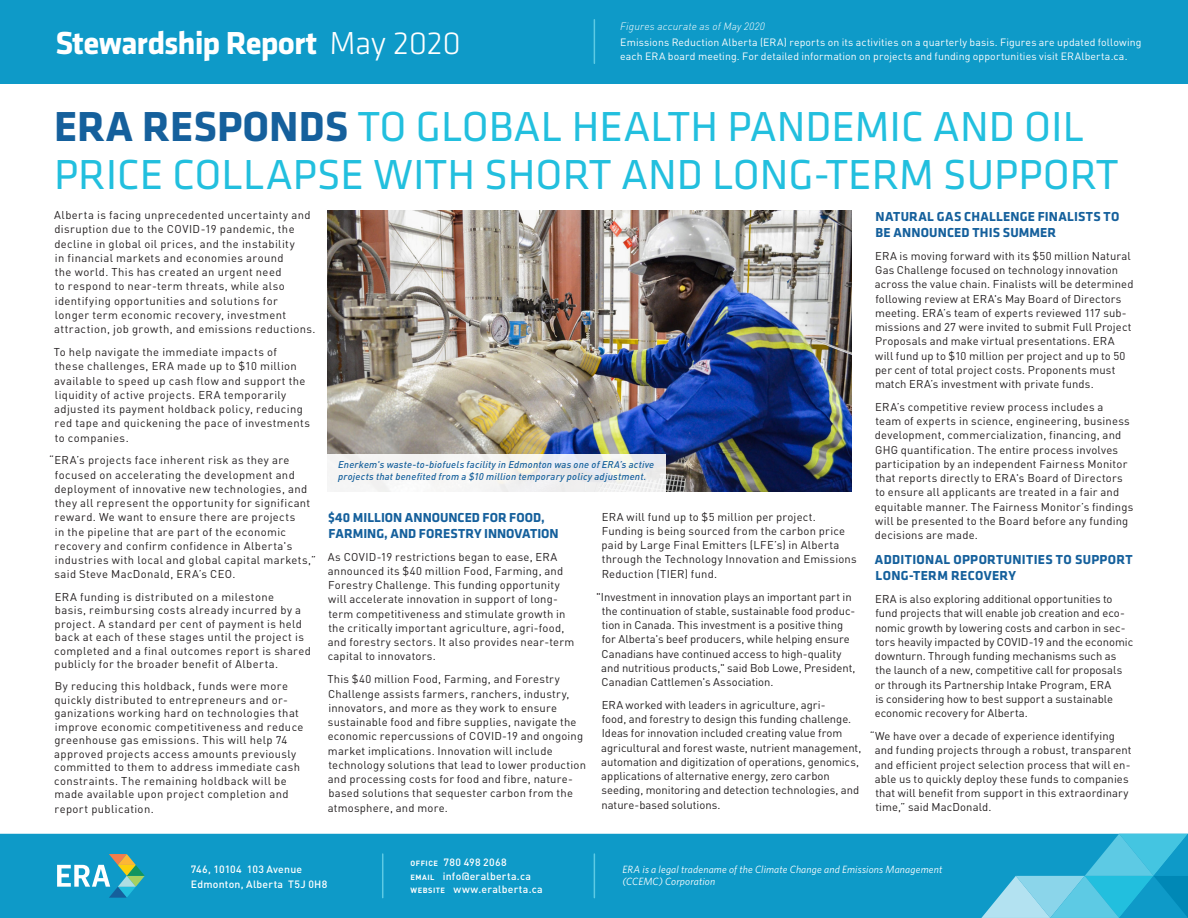
<style>
.page{position:relative;width:1188px;height:918px;background:#fff}
.page>*{position:absolute;margin:0;border:0;box-sizing:border-box;transform-origin:0 0}
.t1{font:43.5px/48px "Klavika";color:#22bfde}
.t2{font:700 33px "Klavika";letter-spacing:-.03em;color:#fff}
.Body_1{font:700 13.5px/16.2px "Klavika";letter-spacing:.015em;color:#15609c}
.Body_1-2{font:11.25px/14.2px "DIN Pro";letter-spacing:.02em;color:#231f20}
.Body_1-3{font:11.25px/14.2px "DIN Pro";color:#231f20}
.t3{font:10.5px/14.2px "DIN Pro";letter-spacing:.015em;color:#fff}
.t4{font:500 10.5px/13.5px "DIN Pro";letter-spacing:.025em;color:#fff}
.t5{font:italic 10.5px/12.6px "Whitney";letter-spacing:.015em;color:#fff}
.t6{font:italic 300 10.5px "DIN Pro";letter-spacing:.02em;color:#fff}
.Captions{font:italic 500 9.75px/11.7px "DIN Pro";letter-spacing:.025em;color:#15609c}
.s1{font-weight:300}
.s2{font-weight:700;color:#15609c}
.s3{font-weight:700;font-size:7.5px}
</style>
<div class="page">
<div style="left:0;top:834px;width:1188px;height:84px;background:#0e9ac8"></div>
<div style="left:0;top:0;width:1188px;height:84px;background:#0e9ac8"></div>
<svg style="left:57px;top:854px;width:88px;height:44px"></svg>
<svg style="left:981px;top:834px;width:207px;height:84px"></svg>
<hr style="left:594px;top:854px;width:1px;height:44px;background:#5dcae4">
<hr style="left:382px;top:854px;width:1px;height:44px;background:#5dcae4">
<hr style="left:594px;top:20px;width:1px;height:43px;background:#5dcae4">
<img style="left:328px;top:211px;width:523px;height:280px">
<div style="left:327px;top:454px;width:338px;height:38px;background:linear-gradient(to right,#f7f7f5,#ecedee)"></div>
<h2 class="t2" style="left:56px;top:19px;width:407px">Stewardship Report <span class="s1">May 2020</span></h2>
<p class="t6" style="left:620px;top:19px;width:146px">Figures accurate as of May 2020</p>
<p class="t3" style="left:620px;top:34px;width:523px">Emissions Reduction Alberta (ERA) reports on its activities on a quarterly basis. Figures are updated following each ERA board meeting. For detailed information on projects and funding opportunities visit ERAlberta.ca.</p>
<p class="t1" style="left:54px;top:101px;width:1066px"><span class="s2">ERA RESPONDS</span> TO GLOBAL HEALTH PANDEMIC AND OIL<br>PRICE COLLAPSE WITH SHORT AND LONG-TERM SUPPORT</p>
<p class="Body_1-2" style="left:54px;top:207px;width:263px">Alberta is facing unprecedented uncertainty and disruption due to the COVID-19 pandemic, the decline in global oil prices, and the instability<br>in financial markets and economies around<br>the world. This has created an urgent need<br>to respond to near-term threats, while also identifying opportunities and solutions for<br>longer term economic recovery, investment attraction, job growth, and emissions reductions.</p>
<p class="Body_1-2" style="left:54px;top:344px;width:258px">To help navigate the immediate impacts of<br>these challenges, ERA made up to $10 million available to speed up cash flow and support the liquidity of active projects. ERA temporarily adjusted its payment holdback policy, reducing red tape and quickening the pace of investments to companies.</p>
<p class="Body_1-2" style="left:54px;top:452px;width:263px;text-indent:-5px">“ERA’s projects face inherent risk as they are focused on accelerating the development and deployment of innovative new technologies, and they all represent the opportunity for significant reward. We want to ensure there are projects<br>in the pipeline that are part of the economic recovery and confirm confidence in Alberta's industries with local and global capital markets,” said Steve MacDonald, ERA’s CEO.</p>
<p class="Body_1-2" style="left:54px;top:589px;width:258px;line-height:13.5px">ERA funding is distributed on a milestone<br>basis, reimbursing costs already incurred by a project. A standard per cent of payment is held back at each of these stages until the project is completed and a final outcomes report is shared publicly for the broader benefit of Alberta.</p>
<p class="Body_1-2" style="left:54px;top:678px;width:251px;line-height:13.6px">By reducing this holdback, funds were more quickly distributed to entrepreneurs and or&shy;ganizations working hard on technologies that improve economic competitiveness and reduce greenhouse gas emissions. This will help 74 approved projects access amounts previously committed to them to address immediate cash constraints. The remaining holdback will be made available upon project completion and report publication.</p>
<p class="Captions" style="left:338px;top:458px;width:318px">Enerkem's waste-to-biofuels facility in Edmonton was one of ERA’s active projects that benefited from a $10 million temporary policy adjustment.</p>
<p class="Body_1" style="left:328px;top:508px;width:232px">$40 MILLION ANNOUNCED FOR FOOD,<br>FARMING, AND FORESTRY INNOVATION</p>
<p class="Body_1-2" style="left:328px;top:548px;width:248px">As COVID-19 restrictions began to ease, ERA announced its $40 million Food, Farming, and Forestry Challenge. This funding opportunity will accelerate innovation in support of long&shy;term competitiveness and stimulate growth in the critically important agriculture, agri-food, and forestry sectors. It also provides near-term capital to innovators.</p>
<p class="Body_1-2" style="left:327px;top:671px;width:260px">This $40 million Food, Farming, and Forestry Challenge assists farmers, ranchers, industry, innovators, and more as they work to ensure sustainable food and fibre supplies, navigate the economic repercussions of COVID-19 and ongoing market implications. Innovation will include technology solutions that lead to lower production and processing costs for food and fibre, nature&shy;based solutions that sequester carbon from the atmosphere, and more.</p>
<p class="Body_1-2" style="left:602px;top:508px;width:257px">ERA will fund up to $5 million per project.<br>Funding is being sourced from the carbon price paid by Large Final Emitters (LFE’s) in Alberta through the Technology Innovation and Emissions Reduction (TIER) fund.</p>
<p class="Body_1-3" style="left:601px;top:588px;width:256px;text-indent:-5px">"Investment in innovation plays an important part in the continuation of stable, sustainable food produc&shy;tion in Canada. This investment is a positive thing for Alberta's beef producers, while helping ensure Canadians have continued access to high-quality and nutritious products," said Bob Lowe, President, Canadian Cattlemen's Association.</p>
<p class="Body_1-3" style="left:601px;top:697px;width:262px">ERA worked with leaders in agriculture, agri-<br>food, and forestry to design this funding challenge.<br>Ideas for innovation included creating value from agricultural and forest waste, nutrient management, automation and digitization of operations, genomics, applications of alternative energy, zero carbon seeding, monitoring and detection technologies, and nature-based solutions.</p>
<p class="Body_1" style="left:876px;top:208px;width:245px">NATURAL GAS CHALLENGE FINALISTS TO<br>BE ANNOUNCED THIS SUMMER</p>
<p class="Body_1-2" style="left:875px;top:248px;width:260px">ERA is moving forward with its $50 million Natural Gas Challenge focused on technology innovation across the value chain. Finalists will be determined following review at ERA's May Board of Directors meeting. ERA’s team of experts reviewed 117 sub&shy;missions and 27 were invited to submit Full Project Proposals and make virtual presentations. ERA will fund up to $10 million per project and up to 50 per cent of total project costs. Proponents must match ERA’s investment with private funds.</p>
<p class="Body_1-2" style="left:875px;top:399px;width:260px">ERA’s competitive review process includes a<br>team of experts in science, engineering, business development, commercialization, financing, and GHG quantification. The entire process involves participation by an independent Fairness Monitor that reports directly to ERA's Board of Directors to ensure all applicants are treated in a fair and equitable manner. The Fairness Monitor’s findings will be presented to the Board before any funding decisions are made.</p>
<p class="Body_1" style="left:875px;top:551px;width:259px">ADDITIONAL OPPORTUNITIES TO SUPPORT<br>LONG-TERM RECOVERY</p>
<p class="Body_1-3" style="left:875px;top:591px;width:260px">ERA is also exploring additional opportunities to fund projects that will enable job creation and eco&shy;nomic growth by lowering costs and carbon in sec&shy;tors heavily impacted by COVID-19 and the economic downturn. Through funding mechanisms such as the launch of a new, competitive call for proposals or through its Partnership Intake Program, ERA<br>is considering how to best support a sustainable economic recovery for Alberta.</p>
<p class="Body_1-2" style="left:875px;top:728px;width:258px;text-indent:-5px">“We have over a decade of experience identifying and funding projects through a robust, transparent and efficient project selection process that will en&shy;able us to quickly deploy these funds to companies that will benefit from support in this extraordinary time,” said MacDonald.</p>
<p class="t4" style="left:191px;top:861px;width:138px;line-height:14.2px">746, 10104 103 Avenue<br>Edmonton, Alberta T5J 0H8</p>
<p class="t4" style="left:410px;top:855px;width:134px"><span class="s3">OFFICE</span> 780 498 2068<br><span class="s3">EMAIL</span> info@eralberta.ca<br><span class="s3">WEBSITE</span> www.eralberta.ca</p>
<p class="t5" style="left:622px;top:863px;width:321px">ERA is a legal tradename of the Climate Change and Emissions Management (CCEMC) Corporation</p>
</div>
